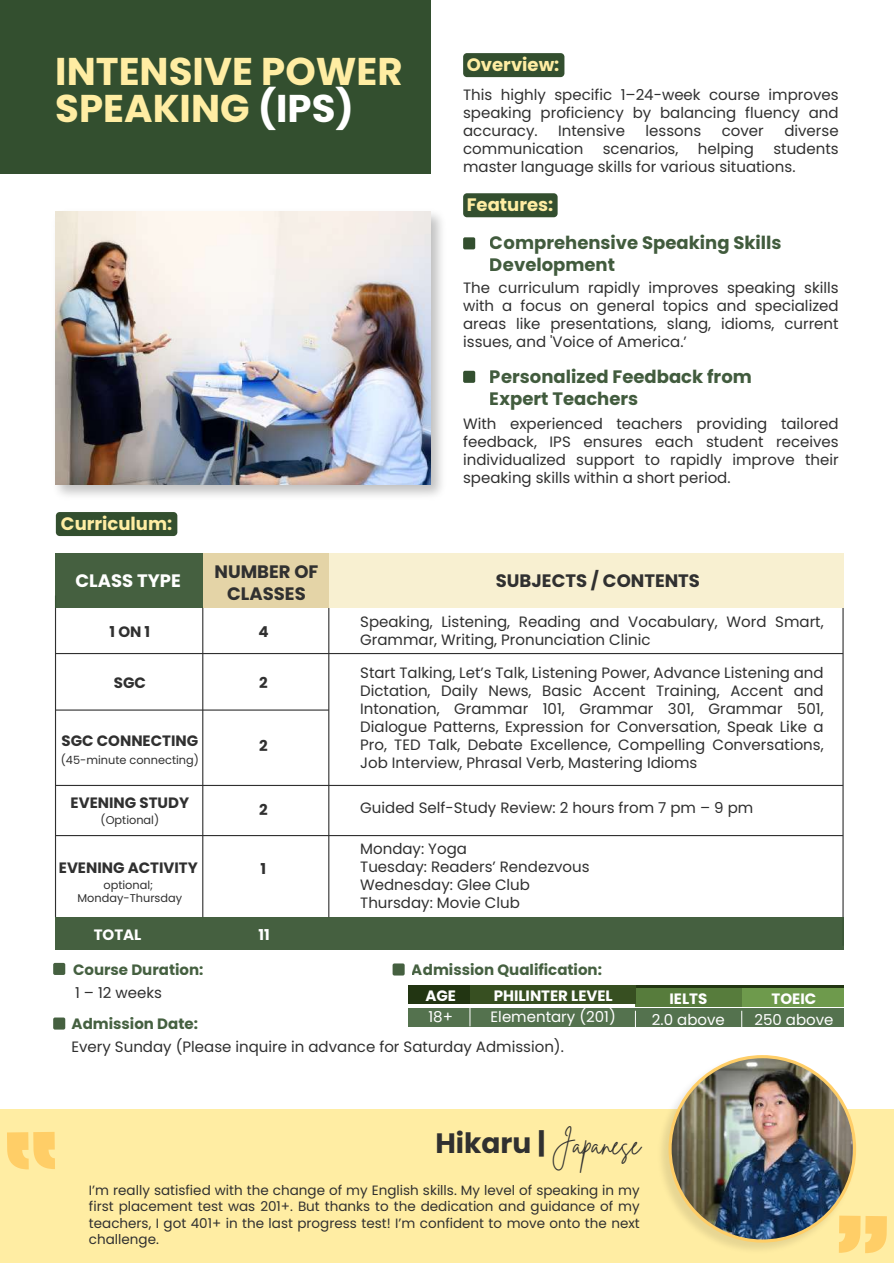
<style>
.page{position:relative;width:894px;height:1263px;background:#fff}
.page>*{position:absolute;margin:0;border:0;box-sizing:border-box;transform-origin:0 0}
.t1{font:700 38.7px/37.2px "Poppins";color:#ffeda3}
.t2{font:28.05px "Brittany Signature";color:#303030}
.t3{font:700 18px/21.6px "Poppins";color:#334f2f}
.t4{font:700 18px/21.6px "Poppins";color:#303030;text-align:center}
.t5{font:700 18px "Poppins";color:#ffeda3}
.t6{font:700 18px "Poppins";color:#fff}
.t7{font:15px/18px "Poppins";color:#303030;text-align:justify}
.t8{font:700 15px "Poppins";color:#303030}
.t9{font:700 15px "Poppins";color:#375432}
.t10{font:700 15px "Poppins";color:#fff}
.t11{font:15px "Poppins";color:#fff}
.t12{font:13.5px/16.2px "Poppins";color:#303030;text-align:justify}
.t13{font:11.25px/13.6px "Poppins";color:#303030;text-align:center}
.s1{color:#fff}
.s2{font-family:"Poppins";font-weight:700}
</style>
<div class="page">
<div style="left:0;top:1109px;width:893px;height:154px;background:#ffeda3"></div>
<div style="left:408px;top:985px;width:435px;height:19px;background:#223512"></div>
<div style="left:741px;top:988px;width:102px;height:19px;background:#6e9a4c"></div>
<div style="left:635px;top:988px;width:106px;height:19px;background:#577c3c"></div>
<div style="left:470px;top:985px;width:165px;height:19px;background:#374f21"></div>
<div style="left:408px;top:1007px;width:435px;height:19px;background:#54724e"></div>
<hr style="left:202px;top:606px;width:1px;height:311px;background:#303030">
<hr style="left:55px;top:595px;width:1px;height:322px;background:#303030">
<hr style="left:328px;top:606px;width:1px;height:311px;background:#303030">
<hr style="left:842px;top:607px;width:1px;height:338px;background:#303030">
<div style="left:56px;top:512px;width:121px;height:24px;background:#334f2f;border-radius:4px"></div>
<div style="left:55px;top:916px;width:788px;height:33px;background:#456040"></div>
<hr style="left:55px;top:653px;width:787px;height:1px;background:#303030">
<hr style="left:55px;top:709px;width:274px;height:1px;background:#303030">
<hr style="left:55px;top:785px;width:787px;height:1px;background:#303030">
<hr style="left:55px;top:835px;width:787px;height:1px;background:#303030">
<div style="left:329px;top:553px;width:514px;height:54px;background:#f8f0d1"></div>
<div style="left:203px;top:553px;width:126px;height:54px;background:#e4d4a7"></div>
<div style="left:55px;top:553px;width:148px;height:54px;background:#456040"></div>
<div style="left:392px;top:963px;width:12px;height:12px;background:#456040;border-radius:2px"></div>
<div style="left:463px;top:193px;width:94px;height:24px;background:#334f2f;border-radius:4px"></div>
<div style="left:463px;top:53px;width:101px;height:24px;background:#334f2f;border-radius:4px"></div>
<div style="left:463px;top:237px;width:12px;height:12px;background:#334f2f;border-radius:2px"></div>
<div style="left:463px;top:371px;width:12px;height:12px;background:#334f2f;border-radius:2px"></div>
<div style="left:53px;top:1017px;width:12px;height:12px;background:#456040;border-radius:2px"></div>
<div style="left:53px;top:963px;width:12px;height:12px;background:#456040;border-radius:2px"></div>
<img style="left:55px;top:211px;width:387px;height:285px">
<img style="left:55px;top:212px;width:375px;height:273px">
<div style="left:0;top:0;width:430px;height:174px;background:#334f2f"></div>
<svg style="left:469px;top:1007px;width:1px;height:19px"></svg>
<svg style="left:741px;top:1010px;width:1px;height:17px"></svg>
<svg style="left:859px;top:1216px;width:27px;height:37px"></svg>
<svg style="left:7px;top:1132px;width:48px;height:37px"></svg>
<img style="left:662px;top:1055px;width:197px;height:198px">
<svg style="left:668px;top:1055px;width:187px;height:187px;fill:#ffce67"></svg>
<img style="left:671px;top:1058px;width:181px;height:181px;border-radius:91px">
<h1 class="t1" style="left:55px;top:53px;width:348px">INTENSIVE POWER<br>SPEAKING <span class="s1">(IPS)</span></h1>
<p class="t5" style="left:61px;top:513px;width:113px">Curriculum:</p>
<p class="t5" style="left:466px;top:54px;width:94px">Overview:</p>
<p class="t7" style="left:463px;top:86px;width:377px">This highly specific 1–24-week course improves speaking proficiency by balancing fluency and accuracy.</p>
<p class="t7" style="left:558px;top:122px;width:68px">Intensive</p>
<p class="t7" style="left:645px;top:122px;width:57px">lessons</p>
<p class="t7" style="left:721px;top:122px;width:44px">cover</p>
<p class="t7" style="left:784px;top:122px;width:56px">diverse</p>
<p class="t7" style="left:463px;top:140px;width:122px">communication</p>
<p class="t7" style="left:602px;top:140px;width:77px">scenarios,</p>
<p class="t7" style="left:697px;top:140px;width:58px">helping</p>
<p class="t7" style="left:463px;top:140px;width:377px;text-indent:310px">students master language skills for various situations.</p>
<p class="t5" style="left:466px;top:194px;width:88px">Features:</p>
<p class="t3" style="left:489px;top:232px;width:293px">Comprehensive Speaking Skills<br>Development</p>
<p class="t7" style="left:463px;top:279px;width:377px">The curriculum rapidly improves speaking skills with a focus on general topics and specialized areas like presentations, slang, idioms, current issues, and 'Voice of America.’</p>
<p class="t3" style="left:489px;top:366px;width:263px">Personalized Feedback from<br>Expert Teachers</p>
<p class="t7" style="left:463px;top:414px;width:377px">With experienced teachers providing tailored feedback, IPS ensures each student receives individualized support to rapidly improve their speaking skills within a short period.</p>
<p class="t6" style="left:76px;top:570px;width:107px">CLASS TYPE</p>
<p class="t4" style="left:214px;top:561px;width:105px">NUMBER OF<br>CLASSES</p>
<p class="t4" style="left:495px;top:569px;width:205px">SUBJECTS / CONTENTS</p>
<p class="t8" style="left:109px;top:623px;width:42px">1 ON 1</p>
<p class="t8" style="left:114px;top:673px;width:34px">SGC</p>
<p class="t8" style="left:61px;top:732px;width:138px">SGC CONNECTING</p>
<p class="t13" style="left:61px;top:753px;width:140px">(45-minute connecting)</p>
<p class="t8" style="left:71px;top:794px;width:120px">EVENING STUDY</p>
<p class="t13" style="left:100px;top:813px;width:60px">(Optional)</p>
<p class="t8" style="left:59px;top:859px;width:140px">EVENING ACTIVITY</p>
<p class="t13" style="left:77px;top:878px;width:106px">optional;<br>Monday-Thursday</p>
<p class="t8" style="left:258px;top:623px;width:12px">4</p>
<p class="t8" style="left:259px;top:673px;width:10px">2</p>
<p class="t8" style="left:259px;top:737px;width:10px">2</p>
<p class="t8" style="left:259px;top:800px;width:10px">2</p>
<p class="t8" style="left:260px;top:860px;width:7px">1</p>
<p class="t10" style="left:94px;top:925px;width:49px">TOTAL</p>
<p class="t10" style="left:258px;top:925px;width:13px">11</p>
<p class="t9" style="left:73px;top:960px;width:132px">Course Duration:</p>
<p class="t7" style="left:75px;top:983px;width:88px">1 – 12 weeks</p>
<p class="t9" style="left:72px;top:1015px;width:128px">Admission Date:</p>
<p class="t7" style="left:360px;top:613px;width:465px">Speaking, Listening, Reading and Vocabulary, Word Smart,<br>Grammar, Writing, Pronunciation Clinic</p>
<p class="t7" style="left:360px;top:664px;width:465px">Start Talking, Let’s Talk, Listening Power, Advance Listening and Dictation, Daily News, Basic Accent Training, Accent and Intonation, Grammar 101, Grammar 301, Grammar 501, Dialogue Patterns, Expression for Conversation, Speak Like a Pro, TED Talk, Debate Excellence, Compelling Conversations, Job Interview, Phrasal Verb, Mastering Idioms</p>
<p class="t7" style="left:360px;top:799px;width:394px">Guided Self-Study Review: 2 hours from 7 pm – 9 pm</p>
<p class="t7" style="left:360px;top:839px;width:231px;text-align:left">Monday: Yoga<br>Tuesday: Readers’ Rendezvous<br>Wednesday: Glee Club<br>Thursday: Movie Club</p>
<p class="t9" style="left:411px;top:960px;width:192px">Admission Qualification:</p>
<p class="t11" style="left:428px;top:1008px;width:26px">18+</p>
<p class="t10" style="left:425px;top:986px;width:32px">AGE</p>
<p class="t10" style="left:493px;top:986px;width:121px">PHILINTER LEVEL</p>
<p class="t10" style="left:669px;top:989px;width:39px">IELTS</p>
<p class="t10" style="left:771px;top:989px;width:46px">TOEIC</p>
<p class="t11" style="left:490px;top:1008px;width:127px">Elementary (201)</p>
<p class="t11" style="left:651px;top:1011px;width:74px">2.0 above</p>
<p class="t11" style="left:754px;top:1011px;width:81px">250 above</p>
<p class="t7" style="left:71px;top:1038px;width:494px">Every Sunday (Please inquire in advance for Saturday Admission).</p>
<h2 class="t2" style="left:435px;top:1126px;width:207px"><span class="s2">Hikaru |</span> Japanese</h2>
<p class="t12" style="left:89px;top:1182px;width:552px">I’m really satisfied with the change of my English skills. My level of speaking in my first placement test was 201+. But thanks to the dedication and guidance of my teachers, I got 401+ in the last progress test! I’m confident to move onto the next challenge.</p>
</div>
